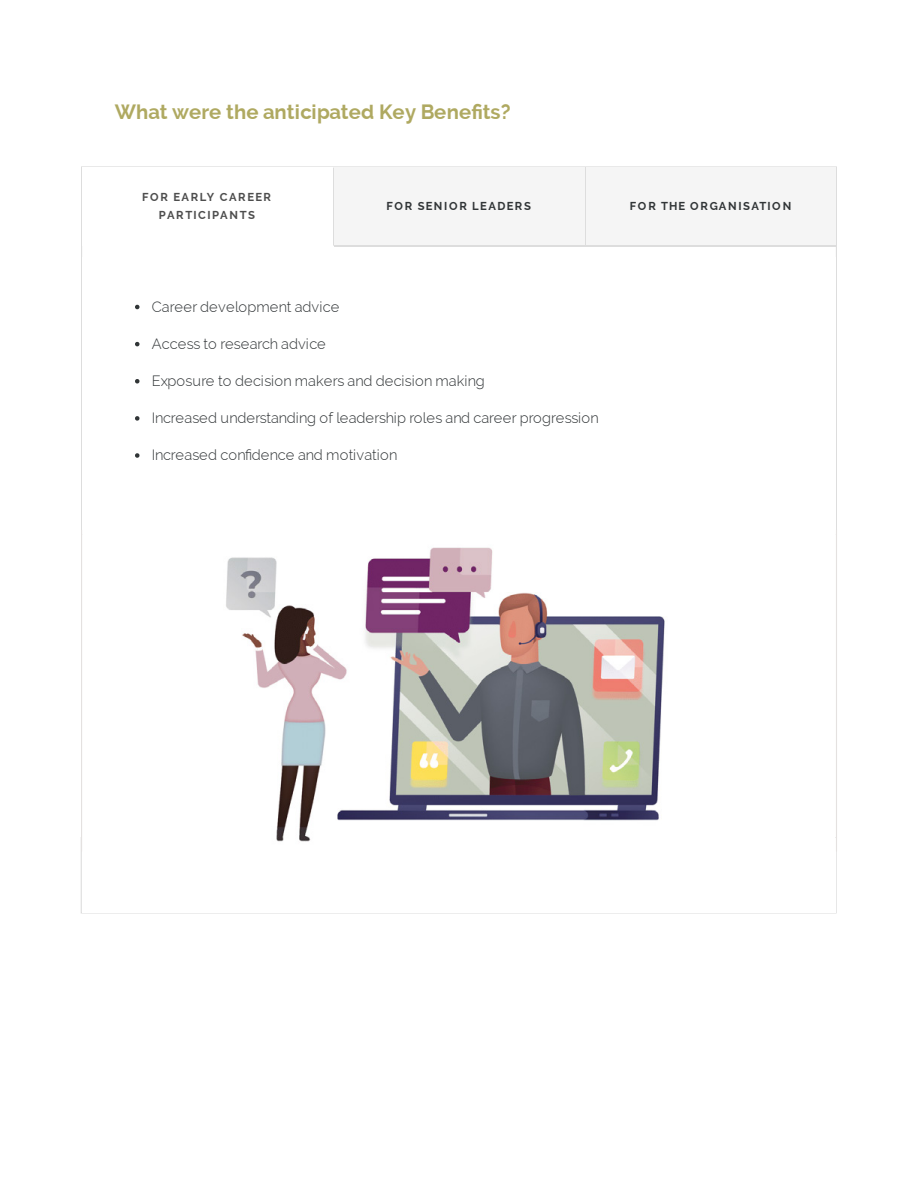
<style>
.page{position:relative;width:918px;height:1188px;background:#fff}
.page>*{position:absolute;margin:0;border:0;box-sizing:border-box;transform-origin:0 0}
.t1{font:700 20.25px "Raleway";letter-spacing:.005em;color:#afa961}
.t2{font:300 14.7px "Raleway";color:#313537}
.t3{font:700 11.25px "Raleway";letter-spacing:.135em;color:#313537}
.t4{font:700 11.25px/18px "Raleway";letter-spacing:.135em;color:#4d4d4d;text-align:center}
</style>
<div class="page">
<svg style="left:81px;top:852px;width:756px;height:62px"></svg>
<div style="left:82px;top:838px;width:754px;height:74px;background:#fff"></div>
<svg style="left:81px;top:166px;width:756px;height:364px"></svg>
<div style="left:82px;top:258px;width:754px;height:276px;background:#fff"></div>
<svg style="left:135px;top:305px;width:5px;height:4px"></svg>
<svg style="left:135px;top:342px;width:5px;height:4px"></svg>
<svg style="left:135px;top:379px;width:5px;height:5px"></svg>
<svg style="left:135px;top:416px;width:5px;height:5px"></svg>
<svg style="left:135px;top:453px;width:5px;height:5px"></svg>
<div style="left:82px;top:168px;width:252px;height:78px;background:#fff"></div>
<svg style="left:333px;top:168px;width:1px;height:78px"></svg>
<div style="left:334px;top:168px;width:252px;height:78px;background:#f5f5f5"></div>
<hr style="left:334px;top:245px;width:252px;height:1px;background:#ddd">
<hr style="left:585px;top:168px;width:1px;height:78px;background:#ddd">
<div style="left:586px;top:168px;width:250px;height:78px;background:#f5f5f5"></div>
<hr style="left:586px;top:245px;width:250px;height:1px;background:#ddd">
<img style="left:226px;top:547px;width:439px;height:295px">
<hr style="left:81px;top:530px;width:1px;height:322px;background:#e4e1e0">
<hr style="left:836px;top:530px;width:1px;height:322px;background:#e4e1e0">
<h1 class="t1" style="left:115px;top:101px;width:397px">What were the anticipated Key Benefits?</h1>
<p class="t4" style="left:142px;top:188px;width:130px">FOR EARLY CAREER<br>PARTICIPANTS</p>
<p class="t3" style="left:386px;top:200px;width:146px">FOR SENIOR LEADERS</p>
<p class="t3" style="left:630px;top:200px;width:163px">FOR THE ORGANISATION</p>
<p class="t2" style="left:152px;top:298px;width:189px">Career development advice</p>
<p class="t2" style="left:152px;top:335px;width:175px">Access to research advice</p>
<p class="t2" style="left:152px;top:372px;width:334px">Exposure to decision makers and decision making</p>
<p class="t2" style="left:152px;top:409px;width:449px">Increased understanding of leadership roles and career progression</p>
<p class="t2" style="left:152px;top:447px;width:247px">Increased confidence and motivation</p>
<p class="t2" style="left:151px;top:338px;width:207px">represented groups encounter</p>
<p class="t2" style="left:152px;top:375px;width:115px">Leaving a legacy</p>
</div>
